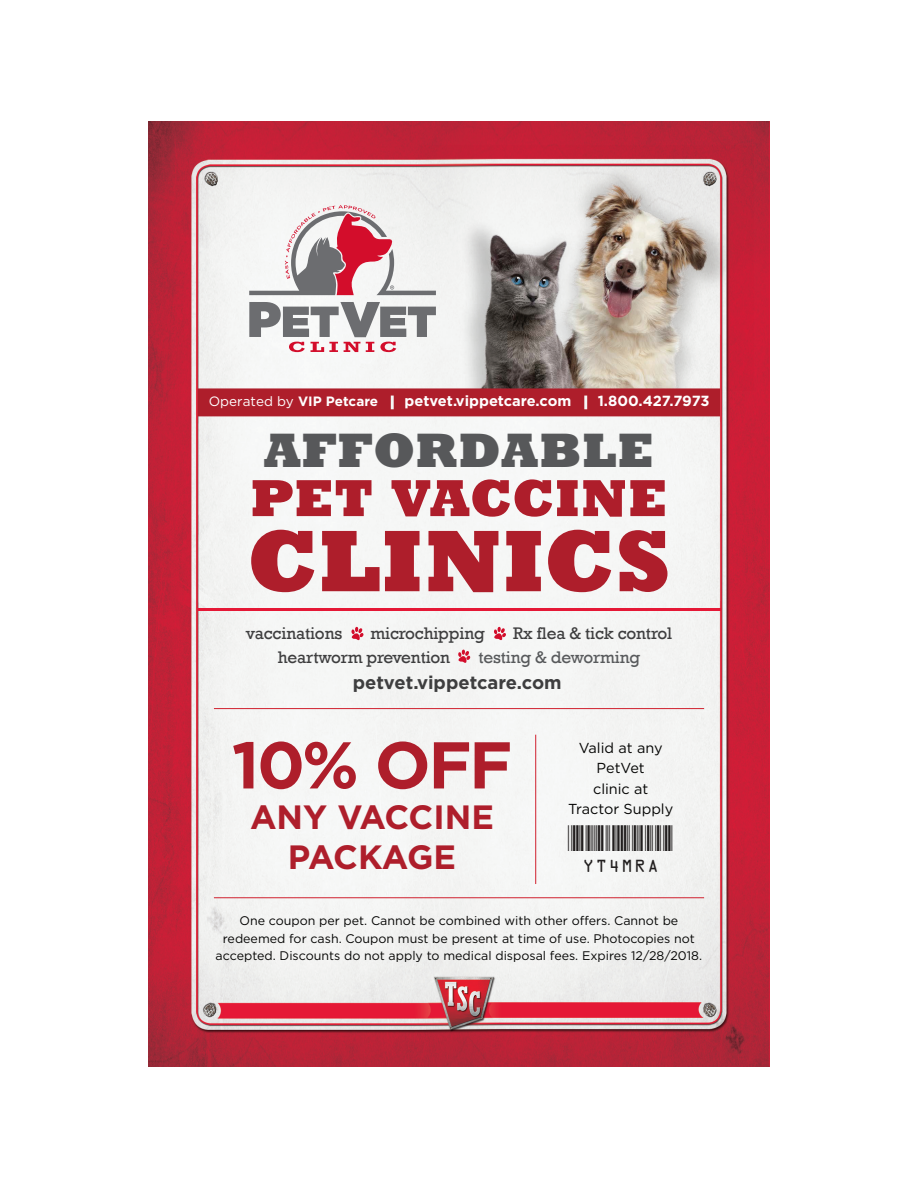
<style>
.page{position:relative;width:918px;height:1188px;background:#fff}
.page>*{position:absolute;margin:0;border:0;box-sizing:border-box;transform-origin:0 0}
.t1{font:800 88.8px "Rockwell";letter-spacing:.01em;color:#ae1e2b}
.t2{font:700 66px "Gotham";color:#ae1e2b}
.t3{font:800 52.95px "Rockwell";color:#ae1e2b}
.t4{font:800 49.05px "Rockwell";letter-spacing:.02em;color:#57585a}
.t5{font:34.35px "Free 3 of 9";color:#211e1e}
.t6{font:700 33.75px/40.5px "Gotham";letter-spacing:-.01em;color:#ae1e2b;text-align:center}
.t7{font:700 18.3px "Gotham";color:#3e3e3f}
.t8{font:17.25px "Rockwell";letter-spacing:-.01em;color:#3e3e3f}
.t9{font:17.25px "Rockwell";letter-spacing:-.01em;color:#585a5c}
.t10{font:15.75px "OCRA Std";letter-spacing:.1em;color:#211e1e}
.t11{font:700 14.7px "Gotham";color:#fff}
.t12{font:14.4px/20.2px "Gotham";color:#050504;text-align:center}
.t13{font:13.5px "Gotham";color:#fff}
.t14{font:12.45px/17.5px "Gotham";color:#050504;text-align:center}
.s1{font-weight:700}
</style>
<div class="page">
<img style="left:148px;top:122px;width:622px;height:944px">
<hr style="left:535px;top:735px;width:1px;height:149px;background:#d0202e">
<svg style="left:198px;top:609px;width:522px;height:2px"></svg>
<hr style="left:214px;top:898px;width:490px;height:1px;background:#d0202e">
<hr style="left:214px;top:708px;width:490px;height:1px;background:#d0202e">
<img style="left:421px;top:145px;width:333px;height:246px">
<svg style="left:249px;top:302px;width:187px;height:50px"></svg>
<svg style="left:249px;top:205px;width:187px;height:91px"></svg>
<div style="left:198px;top:388px;width:522px;height:28px;background:#ae1e2b"></div>
<svg style="left:351px;top:627px;width:13px;height:14px"></svg>
<svg style="left:493px;top:627px;width:13px;height:14px"></svg>
<svg style="left:457px;top:649px;width:14px;height:14px"></svg>
<p class="t13" style="left:209px;top:393px;width:171px">Operated by <span class="s1">VIP Petcare</span></p>
<p class="t11" style="left:405px;top:391px;width:168px">petvet.vippetcare.com</p>
<p class="t11" style="left:598px;top:391px;width:113px">1.800.427.7973</p>
<p class="t4" style="left:264px;top:419px;width:392px">AFFORDABLE</p>
<p class="t3" style="left:250px;top:465px;width:419px">PET VACCINE</p>
<p class="t1" style="left:247px;top:506px;width:426px">CLINICS</p>
<p class="t8" style="left:246px;top:623px;width:98px">vaccinations</p>
<p class="t8" style="left:370px;top:623px;width:116px">microchipping</p>
<p class="t8" style="left:513px;top:623px;width:161px">Rx flea &amp; tick control</p>
<p class="t8" style="left:278px;top:647px;width:174px">heartworm prevention</p>
<p class="t9" style="left:478px;top:647px;width:163px">testing &amp; deworming</p>
<p class="t7" style="left:353px;top:670px;width:210px">petvet.vippetcare.com</p>
<p class="t2" style="left:232px;top:721px;width:282px">10% OFF</p>
<p class="t6" style="left:250px;top:796px;width:246px">ANY VACCINE<br>PACKAGE</p>
<p class="t12" style="left:568px;top:738px;width:107px">Valid at any<br>PetVet<br>clinic at<br>Tractor Supply</p>
<p class="t5" style="left:568px;top:819px;width:107px">*YT4MRA*</p>
<p class="t10" style="left:583px;top:859px;width:77px">YT4MRA</p>
<p class="t14" style="left:216px;top:912px;width:488px">One coupon per pet. Cannot be combined with other o˜ers. Cannot be redeemed for cash. Coupon must be present at time of use. Photocopies not accepted. Discounts do not apply to medical disposal fees. Expires 12/28/2018.</p>
</div>
